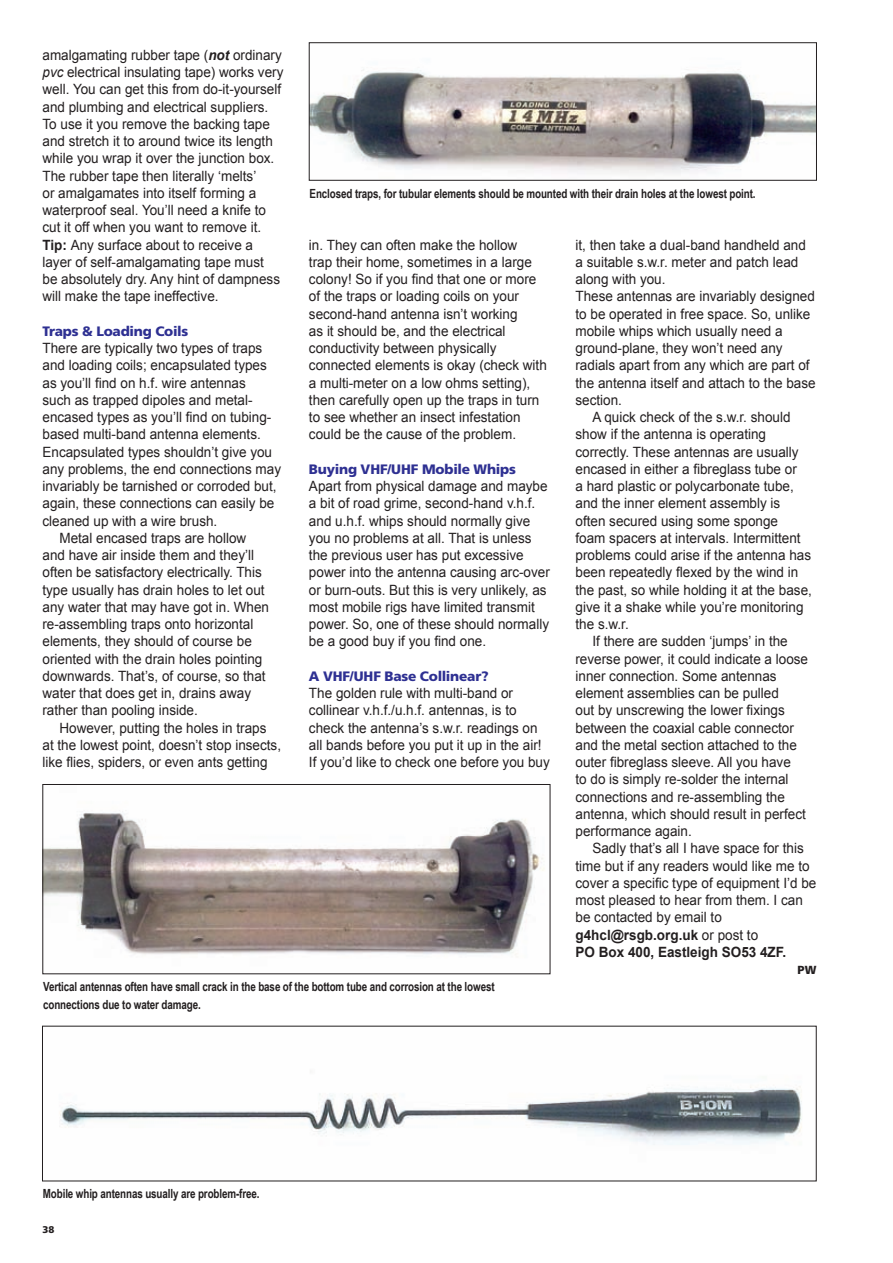
<style>
.page{position:relative;width:893px;height:1263px;background:#fff}
.page>*{position:absolute;margin:0;border:0;box-sizing:border-box;transform-origin:0 0}
.t1{font:14.1px/17.2px "Arial";color:#231f20;scale:.95 1}
.t2{font:700 14.1px "Arial";color:#231f20;scale:.95 1}
.t3{font:900 13.65px "Frutiger";letter-spacing:-.015em;color:#2e3092}
.t4{font:700 12.6px/17.2px "Arial Narrow";letter-spacing:-.01em;color:#231f20;scale:.95 1}
.t5{font:900 11.7px "Frutiger";color:#231f20}
.t6{font:900 9.75px "Frutiger";color:#231f20}
.s1{font-weight:700;font-style:italic}
.s2{font-style:italic}
.s3{font-weight:700}
.s4{font-weight:400}
</style>
<div class="page">
<img style="left:311px;top:69px;width:504px;height:105px">
<div style="left:309px;top:42px;width:508px;height:138px;border:1px solid #231f20"></div>
<img style="left:45px;top:813px;width:499px;height:142px">
<div style="left:43px;top:784px;width:507px;height:190px;border:1px solid #231f20"></div>
<img style="left:60px;top:1086px;width:742px;height:59px">
<p class="t1" style="left:42px;top:46px;width:255px">amalgamating rubber tape (<span class="s1">not</span> ordinary <span class="s2">pvc</span> electrical insulating tape) works very well. You can get this from do-it-yourself and plumbing and electrical suppliers.<br>To use it you remove the backing tape and stretch it to around twice its length while you wrap it over the junction box.<br>The rubber tape then literally ‘melts’<br>or amalgamates into itself forming a waterproof seal. You’ll need a knife to cut it off when you want to remove it.<br><span class="s3">Tip:</span> Any surface about to receive a layer of self-amalgamating tape must<br>be absolutely dry. Any hint of dampness will make the tape ineffective.</p>
<p class="t3" style="left:42px;top:326px;width:147px">Traps &amp; Loading Coils</p>
<p class="t1" style="left:42px;top:339px;width:233px">There are typically two types of traps</p>
<p class="t1" style="left:42px;top:357px;width:238px">and loading coils; encapsulated types</p>
<p class="t1" style="left:42px;top:374px;width:216px">as you’ll find on h.f. wire antennas</p>
<p class="t1" style="left:42px;top:391px;width:223px">such as trapped dipoles and metal-</p>
<p class="t1" style="left:42px;top:408px;width:242px">encased types as you’ll find on tubing-</p>
<p class="t1" style="left:42px;top:426px;width:231px">based multi-band antenna elements.</p>
<p class="t1" style="left:42px;top:443px;width:243px">Encapsulated types shouldn’t give you</p>
<p class="t1" style="left:42px;top:460px;width:253px">any problems, the end connections may</p>
<p class="t1" style="left:42px;top:477px;width:248px">invariably be tarnished or corroded but,</p>
<p class="t1" style="left:42px;top:495px;width:246px">again, these connections can easily be</p>
<p class="t1" style="left:42px;top:512px;width:186px">cleaned up with a wire brush.</p>
<p class="t1" style="left:59px;top:529px;width:198px">Metal encased traps are hollow</p>
<p class="t1" style="left:42px;top:546px;width:224px">and have air inside them and they’ll</p>
<p class="t1" style="left:42px;top:564px;width:232px">often be satisfactory electrically. This</p>
<p class="t1" style="left:42px;top:581px;width:235px">type usually has drain holes to let out</p>
<p class="t1" style="left:42px;top:598px;width:240px">any water that may have got in. When</p>
<p class="t1" style="left:42px;top:615px;width:223px">re-assembling traps onto horizontal</p>
<p class="t1" style="left:42px;top:633px;width:222px">elements, they should of course be</p>
<p class="t1" style="left:42px;top:650px;width:233px">oriented with the drain holes pointing</p>
<p class="t1" style="left:42px;top:667px;width:236px">downwards. That’s, of course, so that</p>
<p class="t1" style="left:42px;top:684px;width:221px">water that does get in, drains away</p>
<p class="t1" style="left:42px;top:702px;width:165px">rather than pooling inside.</p>
<p class="t1" style="left:59px;top:719px;width:220px">However, putting the holes in traps</p>
<p class="t1" style="left:42px;top:736px;width:253px">at the lowest point, doesn’t stop insects,</p>
<p class="t1" style="left:42px;top:753px;width:238px">like flies, spiders, or even ants getting</p>
<p class="t4" style="left:310px;top:185px;width:471px">Enclosed traps, for tubular elements should be mounted with their drain holes at the lowest point.</p>
<p class="t1" style="left:309px;top:236px;width:252px">in. They can often make the hollow<br>trap their home, sometimes in a large colony! So if you find that one or more of the traps or loading coils on your second-hand antenna isn’t working<br>as it should be, and the electrical conductivity between physically connected elements is okay (check with a multi-meter on a low ohms setting), then carefully open up the traps in turn to see whether an insect infestation could be the cause of the problem.</p>
<p class="t3" style="left:309px;top:464px;width:208px">Buying VHF/UHF Mobile Whips</p>
<p class="t1" style="left:309px;top:477px;width:255px">Apart from physical damage and maybe a bit of road grime, second-hand v.h.f. and u.h.f. whips should normally give you no problems at all. That is unless the previous user has put excessive power into the antenna causing arc-over or burn-outs. But this is very unlikely, as most mobile rigs have limited transmit power. So, one of these should normally be a good buy if you find one.</p>
<p class="t3" style="left:309px;top:671px;width:181px">A VHF/UHF Base Collinear?</p>
<p class="t1" style="left:309px;top:684px;width:255px">The golden rule with multi-band or collinear v.h.f./u.h.f. antennas, is to check the antenna’s s.w.r. readings on all bands before you put it up in the air!<br>If you’d like to check one before you buy</p>
<p class="t1" style="left:575px;top:236px;width:244px">it, then take a dual-band handheld and</p>
<p class="t1" style="left:575px;top:253px;width:236px">a suitable s.w.r. meter and patch lead</p>
<p class="t1" style="left:575px;top:270px;width:96px">along with you.</p>
<p class="t1" style="left:575px;top:288px;width:253px">These antennas are invariably designed</p>
<p class="t1" style="left:575px;top:305px;width:249px">to be operated in free space. So, unlike</p>
<p class="t1" style="left:575px;top:322px;width:219px">mobile whips which usually need a</p>
<p class="t1" style="left:575px;top:339px;width:220px">ground-plane, they won’t need any</p>
<p class="t1" style="left:575px;top:357px;width:248px">radials apart from any which are part of</p>
<p class="t1" style="left:575px;top:374px;width:254px">the antenna itself and attach to the base</p>
<p class="t1" style="left:575px;top:391px;width:50px">section.</p>
<p class="t1" style="left:592px;top:408px;width:210px">A quick check of the s.w.r. should</p>
<p class="t1" style="left:575px;top:426px;width:202px">show if the antenna is operating</p>
<p class="t1" style="left:575px;top:443px;width:236px">correctly. These antennas are usually</p>
<p class="t1" style="left:575px;top:460px;width:235px">encased in either a fibreglass tube or</p>
<p class="t1" style="left:575px;top:477px;width:231px">a hard plastic or polycarbonate tube,</p>
<p class="t1" style="left:575px;top:495px;width:217px">and the inner element assembly is</p>
<p class="t1" style="left:575px;top:512px;width:215px">often secured using some sponge</p>
<p class="t1" style="left:575px;top:529px;width:238px">foam spacers at intervals. Intermittent</p>
<p class="t1" style="left:575px;top:546px;width:250px">problems could arise if the antenna has</p>
<p class="t1" style="left:575px;top:564px;width:236px">been repeatedly flexed by the wind in</p>
<p class="t1" style="left:575px;top:581px;width:250px">the past, so while holding it at the base,</p>
<p class="t1" style="left:575px;top:598px;width:242px">give it a shake while you’re monitoring</p>
<p class="t1" style="left:575px;top:615px;width:58px">the s.w.r.</p>
<p class="t1" style="left:592px;top:633px;width:207px">If there are sudden ‘jumps’ in the</p>
<p class="t1" style="left:575px;top:650px;width:246px">reverse power, it could indicate a loose</p>
<p class="t1" style="left:575px;top:667px;width:213px">inner connection. Some antennas</p>
<p class="t1" style="left:575px;top:684px;width:216px">element assemblies can be pulled</p>
<p class="t1" style="left:575px;top:702px;width:222px">out by unscrewing the lower fixings</p>
<p class="t1" style="left:575px;top:719px;width:231px">between the coaxial cable connector</p>
<p class="t1" style="left:575px;top:736px;width:235px">and the metal section attached to the</p>
<p class="t1" style="left:575px;top:753px;width:228px">outer fibreglass sleeve. All you have</p>
<p class="t1" style="left:575px;top:771px;width:226px">to do is simply re-solder the internal</p>
<p class="t1" style="left:575px;top:788px;width:222px">connections and re-assembling the</p>
<p class="t1" style="left:575px;top:805px;width:244px">antenna, which should result in perfect</p>
<p class="t1" style="left:575px;top:823px;width:124px">performance again.</p>
<p class="t1" style="left:592px;top:840px;width:224px">Sadly that’s all I have space for this</p>
<p class="t1" style="left:575px;top:857px;width:248px">time but if any readers would like me to</p>
<p class="t1" style="left:575px;top:874px;width:255px">cover a specific type of equipment I’d be</p>
<p class="t1" style="left:575px;top:892px;width:241px">most pleased to hear from them. I can</p>
<p class="t1" style="left:575px;top:909px;width:156px">be contacted by email to</p>
<p class="t2" style="left:575px;top:927px;width:194px">g4hcl@rsgb.org.uk <span class="s4">or post to</span></p>
<p class="t2" style="left:575px;top:944px;width:223px">PO Box 400, Eastleigh SO53 4ZF.</p>
<p class="t5" style="left:797px;top:965px;width:20px">PW</p>
<p class="t4" style="left:43px;top:978px;width:477px">Vertical antennas often have small crack in the base of the bottom tube and corrosion at the lowest connections due to water damage.</p>
<p class="t4" style="left:43px;top:1185px;width:230px">Mobile whip antennas usually are problem-free.</p>
<p class="t6" style="left:42px;top:1225px;width:13px">38</p>
</div>
